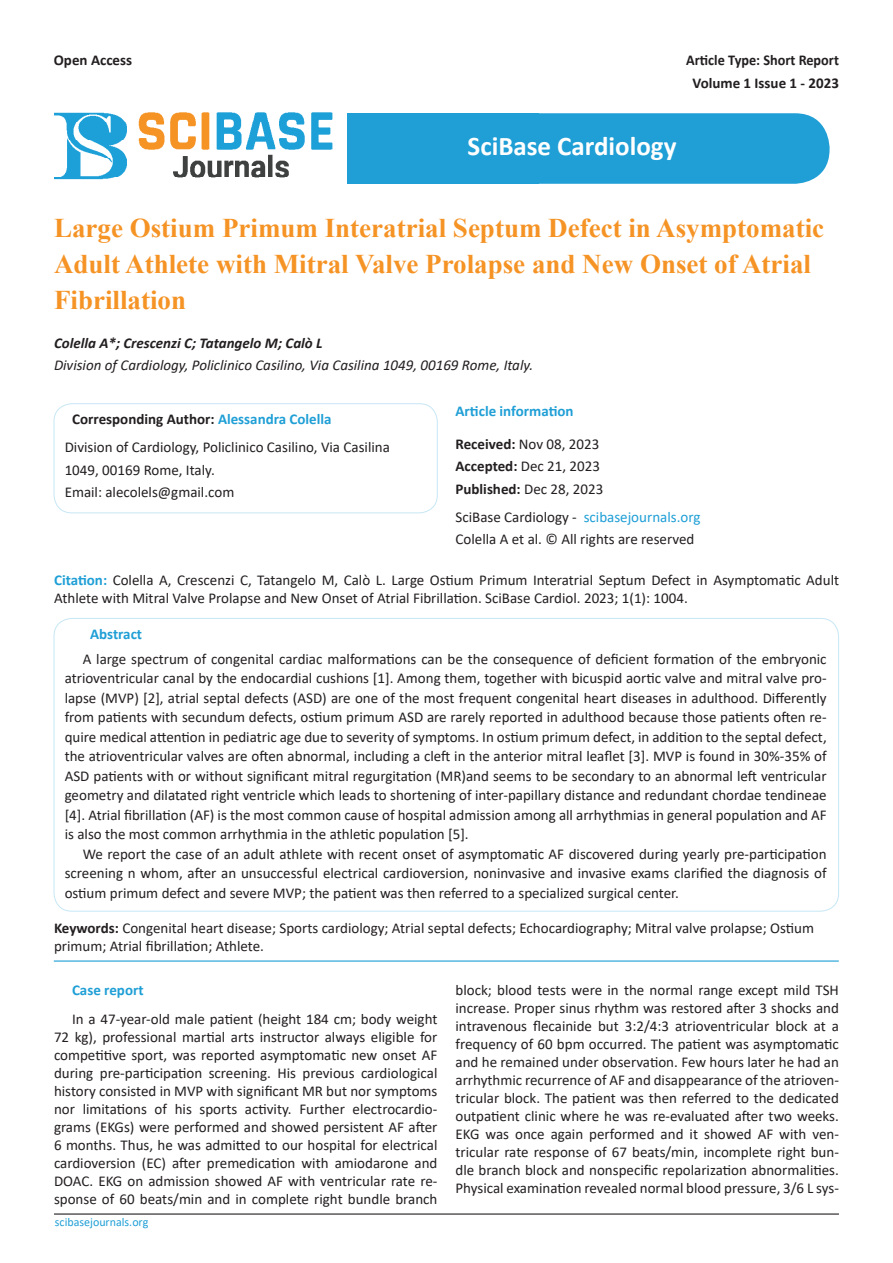
<style>
.page{position:relative;width:893px;height:1263px;background:#fff}
.page>*{position:absolute;margin:0;border:0;box-sizing:border-box;transform-origin:0 0}
.t1{font:700 27px/36px "Times New Roman";color:#f59325}
.t2{font:700 27px "Calibri";color:#fff}
.t3{font:15px/18px "Calibri";color:#231f20}
.t4{font:italic 15px "Calibri";color:#231f20}
.t5{font:700 15px "Calibri";color:#231f20}
.t6{font:italic 700 15px "Calibri";color:#231f20}
.t7{font:700 15px "Calibri";color:#1f9fd6}
.t8{font:700 15px "Calibri";color:#231f20;scale:.95 1}
.t9{font:12px "Calibri";color:#1f9fd6}
.s1{color:#1f9fd6}
.s2{font-weight:700}
.s3{font-weight:700;color:#1f9fd6}
</style>
<div class="page">
<div style="left:403px;top:113px;width:427px;height:71px;background:#1f9fd6;border-radius:34px"></div>
<img style="left:54px;top:112px;width:294px;height:72px">
<div style="left:348px;top:113px;width:191px;height:71px;background:#1f9fd6"></div>
<div style="left:54px;top:404px;width:383px;height:109px;border:1px solid #c7e7f5;border-radius:18px"></div>
<hr style="left:54px;top:1213px;width:785px;height:1px;background:#231f20">
<hr style="left:54px;top:960px;width:785px;height:2px;background:#1f9fd6">
<p class="t5" style="left:54px;top:50px;width:80px">Open Access</p>
<p class="t8" style="left:686px;top:50px;width:162px">Article Type: Short Report</p>
<p class="t5" style="left:692px;top:72px;width:148px">Volume 1 Issue 1 - 2023</p>
<p class="t2" style="left:468px;top:127px;width:210px">SciBase Cardiology</p>
<p class="t1" style="left:54px;top:209px;width:772px">Large Ostium Primum Interatrial Septum Defect in Asymptomatic<br>Adult Athlete with Mitral Valve Prolapse and New Onset of Atrial<br>Fibrillation</p>
<p class="t6" style="left:54px;top:332px;width:270px">Colella A*; Crescenzi C; Tatangelo M; Calò L</p>
<p class="t4" style="left:54px;top:355px;width:481px">Division of Cardiology, Policlinico Casilino, Via Casilina 1049, 00169 Rome, Italy.</p>
<p class="t5" style="left:72px;top:409px;width:261px">Corresponding Author: <span class="s1">Alessandra Colella</span></p>
<p class="t3" style="left:65px;top:435px;width:327px;line-height:22.5px">Division of Cardiology, Policlinico Casilino, Via Casilina<br>1049, 00169 Rome, Italy.<br>Email: alecolels@gmail.com</p>
<p class="t7" style="left:455px;top:400px;width:120px">Article information</p>
<p class="t3" style="left:455px;top:432px;width:149px;line-height:22.5px"><span class="s2">Received:</span> Nov 08, 2023<br><span class="s2">Accepted:</span> Dec 21, 2023<br><span class="s2">Published:</span> Dec 28, 2023</p>
<p class="t3" style="left:455px;top:505px;width:246px;line-height:22.5px">SciBase Cardiology - <span class="s1">scibasejournals.org<br></span>Colella A et al. © All rights are reserved</p>
<p class="t3" style="left:54px;top:571px;width:786px"><span class="s3">Citation:</span> Colella A, Crescenzi C, Tatangelo M, Calò L. Large Ostium Primum Interatrial Septum Defect in Asymptomatic Adult<br>Athlete with Mitral Valve Prolapse and New Onset of Atrial Fibrillation. SciBase Cardiol. 2023; 1(1): 1004.</p>
<p class="t7" style="left:90px;top:623px;width:53px">Abstract</p>
<p class="t3" style="left:65px;top:649px;width:763px;line-height:19.5px;text-align:justify;text-indent:18px">A large spectrum of congenital cardiac malformations can be the consequence of deficient formation of the embryonic atrioventricular canal by the endocardial cushions [1]. Among them, together with bicuspid aortic valve and mitral valve pro&shy;lapse (MVP) [2], atrial septal defects (ASD) are one of the most frequent congenital heart diseases in adulthood. Differently from patients with secundum defects, ostium primum ASD are rarely reported in adulthood because those patients often re&shy;quire medical attention in pediatric age due to severity of symptoms. In ostium primum defect, in addition to the septal defect, the atrioventricular valves are often abnormal, including a cleft in the anterior mitral leaflet [3]. MVP is found in 30%-35% of ASD patients with or without significant mitral regurgitation (MR)and seems to be secondary to an abnormal left ventricular geometry and dilatated right ventricle which leads to shortening of inter-papillary distance and redundant chordae tendineae [4]. Atrial fibrillation (AF) is the most common cause of hospital admission among all arrhythmias in general population and AF is also the most common arrhythmia in the athletic population [5].</p>
<p class="t3" style="left:65px;top:844px;width:763px;line-height:19.5px;text-align:justify;text-indent:18px">We report the case of an adult athlete with recent onset of asymptomatic AF discovered during yearly pre-participation screening n whom, after an unsuccessful electrical cardioversion, noninvasive and invasive exams clarified the diagnosis of ostium primum defect and severe MVP; the patient was then referred to a specialized surgical center.</p>
<p class="t3" style="left:54px;top:919px;width:761px"><span class="s2">Keywords:</span> Congenital heart disease; Sports cardiology; Atrial septal defects; Echocardiography; Mitral valve prolapse; Ostium primum; Atrial fibrillation; Athlete.</p>
<p class="t7" style="left:72px;top:980px;width:73px">Case report</p>
<p class="t3" style="left:54px;top:1010px;width:385px;text-align:justify;text-indent:18px">In a 47-year-old male patient (height 184 cm; body weight 72 kg), professional martial arts instructor always eligible for competitive sport, was reported asymptomatic new onset AF during pre-participation screening. His previous cardiological history consisted in MVP with significant MR but nor symptoms nor limitations of his sports activity. Further electrocardio&shy;grams (EKGs) were performed and showed persistent AF after 6 months. Thus, he was admitted to our hospital for electrical cardioversion (EC) after premedication with amiodarone and DOAC. EKG on admission showed AF with ventricular rate re&shy;sponse of 60 beats/min and in complete right bundle branch</p>
<p class="t9" style="left:55px;top:1214px;width:95px">scibasejournals.org</p>
<p class="t3" style="left:455px;top:981px;width:385px;text-align:justify">block; blood tests were in the normal range except mild TSH increase. Proper sinus rhythm was restored after 3 shocks and intravenous flecainide but 3:2/4:3 atrioventricular block at a frequency of 60 bpm occurred. The patient was asymptomatic and he remained under observation. Few hours later he had an arrhythmic recurrence of AF and disappearance of the atrioven&shy;tricular block. The patient was then referred to the dedicated outpatient clinic where he was re-evaluated after two weeks.<br>EKG was once again performed and it showed AF with ven&shy;tricular rate response of 67 beats/min, incomplete right bun&shy;dle branch block and nonspecific repolarization abnormalities.<br>Physical examination revealed normal blood pressure, 3/6 L sys-</p>
</div>
